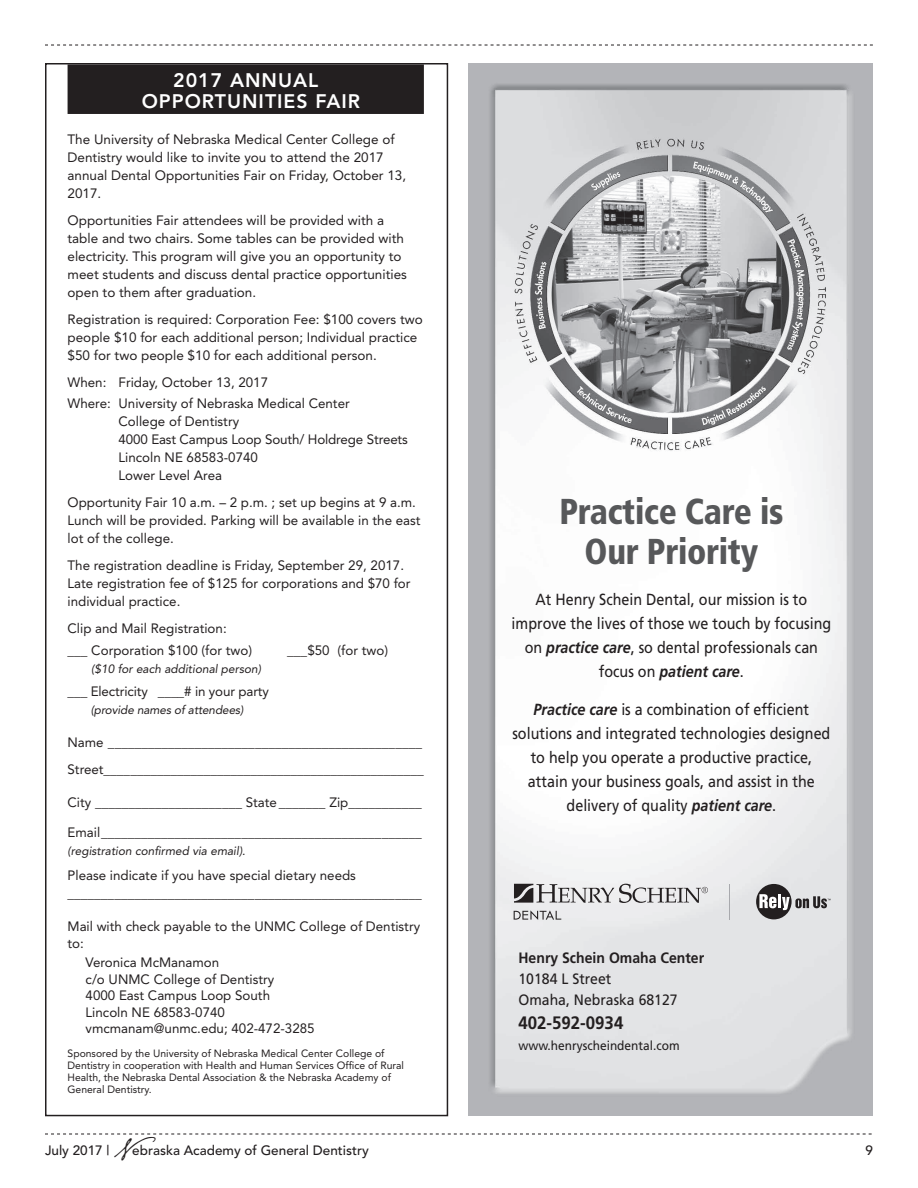
<style>
.page{position:relative;width:918px;height:1188px;background:#fff}
.page>*{position:absolute;margin:0;border:0;box-sizing:border-box;transform-origin:0 0}
.t1{font:900 condensed 36px/40.5px "Frutiger LT Std";letter-spacing:-.01em;color:#57585a;text-align:center;scale:.94 1}
.t2{font:800 19.5px/21px "Avenir";letter-spacing:.05em;color:#fff;text-align:center}
.t3{font:700 18px "Frutiger LT Std";color:#231f20;scale:.94 1}
.t4{font:16.2px/24px "Frutiger LT Std";color:#231f20;text-align:center;scale:.89 1}
.t5{font:15px/21px "Frutiger LT Std";color:#231f20;scale:.94 1}
.t6{font:700 15px "Frutiger LT Std";color:#231f20;scale:.94 1}
.t7{font:13.5px/18px "Avenir";color:#231f20}
.t8{font:500 13.5px "Avenir";color:#231f20}
.t9{font:12.75px "Frutiger LT Std";color:#231f20;scale:.94 1}
.t10{font:italic 12px "Avenir";color:#231f20}
.t11{font:10.5px/12px "Avenir";color:#231f20}
.s1{font-weight:700;font-style:italic}
.s2{font-family:"P22 Cezanne";font-weight:400;font-size:28.5px}
</style>
<div class="page">
<svg style="left:45px;top:45px;width:828px;height:1px"></svg>
<div style="left:68px;top:64px;width:356px;height:50px;background:#231f20"></div>
<img style="left:468px;top:63px;width:405px;height:1053px">
<hr style="left:729px;top:884px;width:1px;height:35px;background:#a8a9ad">
<svg style="left:514px;top:884px;width:194px;height:19px;background:#b3b2b3"></svg>
<div style="left:756px;top:884px;width:36px;height:35px;background:#231f20;border-radius:50%"></div>
<svg style="left:759px;top:894px;width:17px;height:14px"></svg>
<hr style="left:778px;top:894px;width:3px;height:14px;background:#fff">
<svg style="left:782px;top:896px;width:49px;height:14px"></svg>
<svg style="left:514px;top:910px;width:47px;height:10px"></svg>
<svg style="left:45px;top:1133px;width:827px;height:2px"></svg>
<h2 class="t2" style="left:142px;top:70px;width:220px">2017 ANNUAL<br>OPPORTUNITIES FAIR</h2>
<p class="t7" style="left:68px;top:130px;width:340px">The University of Nebraska Medical Center College of Dentistry would like to invite you to attend the 2017 annual Dental Opportunities Fair on Friday, October 13, 2017.</p>
<p class="t7" style="left:68px;top:211px;width:341px">Opportunities Fair attendees will be provided with a table and two chairs. Some tables can be provided with electricity. This program will give you an opportunity to meet students and discuss dental practice opportunities open to them after graduation.</p>
<p class="t7" style="left:68px;top:310px;width:357px">Registration is required: Corporation Fee: $100 covers two people $10 for each additional person; Individual practice $50 for two people $10 for each additional person.</p>
<p class="t7" style="left:68px;top:372px;width:284px;line-height:21px">When: Friday, October 13, 2017<br>Where: University of Nebraska Medical Center</p>
<p class="t7" style="left:119px;top:412px;width:291px">College of Dentistry<br>4000 East Campus Loop South/ Holdrege Streets<br>Lincoln NE 68583-0740<br>Lower Level Area</p>
<p class="t7" style="left:68px;top:493px;width:355px">Opportunity Fair 10 a.m. – 2 p.m. ; set up begins at 9 a.m.<br>Lunch will be provided. Parking will be available in the east lot of the college.</p>
<p class="t7" style="left:68px;top:556px;width:345px">The registration deadline is Friday, September 29, 2017.<br>Late registration fee of $125 for corporations and $70 for individual practice.</p>
<p class="t7" style="left:68px;top:617px;width:186px;line-height:22.5px">Clip and Mail Registration:<br>___ Corporation $100 (for two)</p>
<p class="t7" style="left:287px;top:642px;width:102px">___$50 (for two)</p>
<p class="t10" style="left:91px;top:662px;width:171px">($10 for each additional person)</p>
<p class="t7" style="left:68px;top:682px;width:203px">___ Electricity ____# in your party</p>
<p class="t10" style="left:91px;top:703px;width:154px">(provide names of attendees)</p>
<p class="t7" style="left:68px;top:729px;width:358px;line-height:27px">Name _______________________________________________<br>Street________________________________________________</p>
<p class="t7" style="left:68px;top:793px;width:356px">City ______________________ State _______ Zip___________</p>
<p class="t7" style="left:68px;top:823px;width:356px">Email ________________________________________________</p>
<p class="t10" style="left:68px;top:844px;width:180px">(registration confirmed via email).</p>
<p class="t7" style="left:68px;top:867px;width:356px">Please indicate if you have special dietary needs _____________________________________________________</p>
<p class="t7" style="left:68px;top:919px;width:354px;line-height:16.5px">Mail with check payable to the UNMC College of Dentistry to:</p>
<p class="t7" style="left:86px;top:955px;width:231px;line-height:16.5px">Veronica McManamon<br>c/o UNMC College of Dentistry<br>4000 East Campus Loop South<br>Lincoln NE 68583-0740 vmcmanam@unmc.edu; 402-472-3285</p>
<p class="t11" style="left:68px;top:1048px;width:338px">Sponsored by the University of Nebraska Medical Center College of Dentistry in cooperation with Health and Human Services Office of Rural Health, the Nebraska Dental Association &amp; the Nebraska Academy of General Dentistry.</p>
<h1 class="t1" style="left:559px;top:491px;width:240px">Practice Care is<br>Our Priority</h1>
<p class="t4" style="left:512px;top:588px;width:361px">At Henry Schein Dental, our mission is to improve the lives of those we touch by focusing on <span class="s1">practice care</span>, so dental professionals can focus on <span class="s1">patient care</span>.</p>
<p class="t4" style="left:512px;top:697px;width:359px"><span class="s1">Practice care</span> is a combination of efficient solutions and integrated technologies designed to help you operate a productive practice, attain your business goals, and assist in the delivery of quality <span class="s1">patient care</span>.</p>
<p class="t6" style="left:518px;top:949px;width:199px">Henry Schein Omaha Center</p>
<p class="t5" style="left:518px;top:968px;width:171px">10184 L Street<br>Omaha, Nebraska 68127</p>
<h3 class="t3" style="left:518px;top:1012px;width:113px">402-592-0934</h3>
<p class="t9" style="left:518px;top:1038px;width:173px">www.henryscheindental.com</p>
<p class="t8" style="left:45px;top:1142px;width:325px">July 2017 | <span class="s2">N</span>ebraska Academy of General Dentistry</p>
<p class="t8" style="left:865px;top:1142px;width:9px">9</p>
</div>
